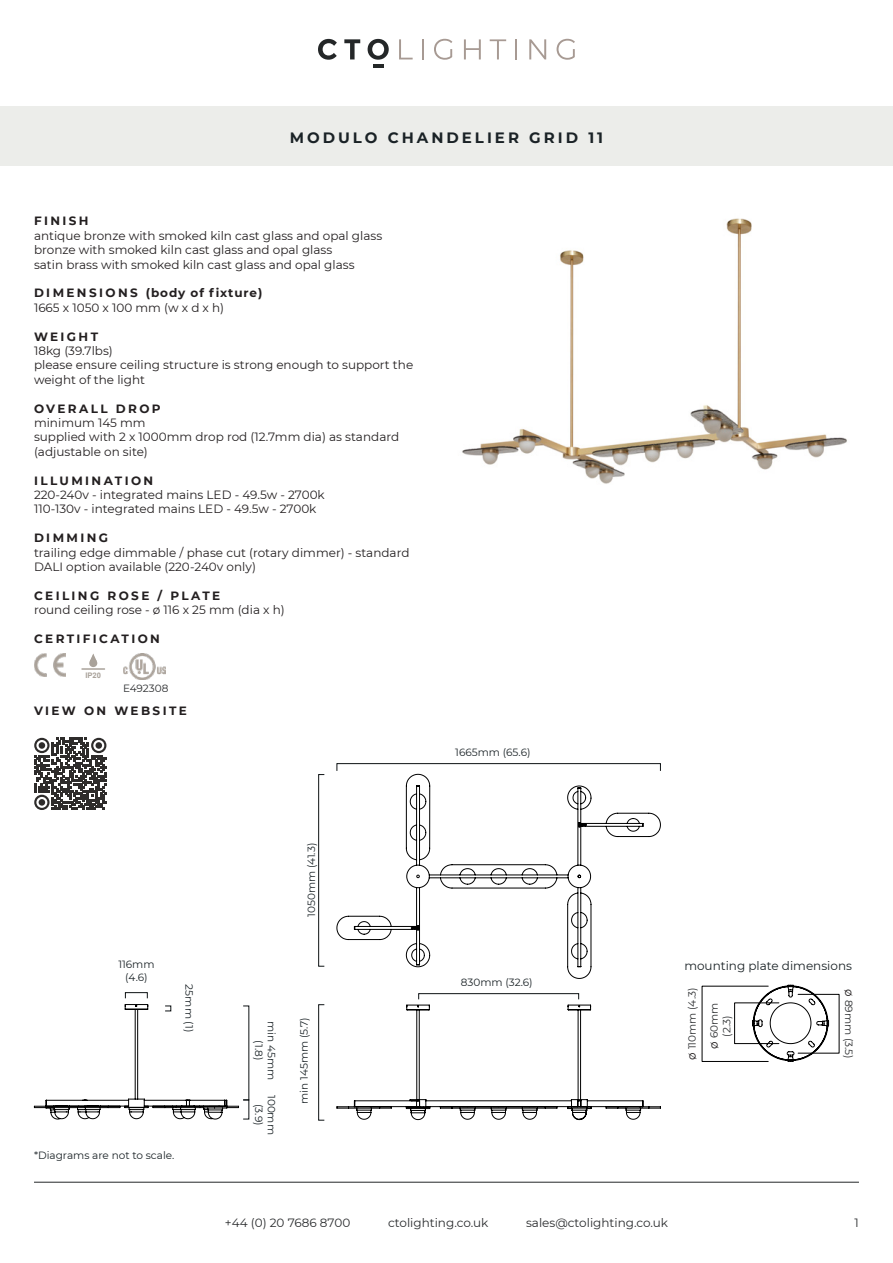
<style>
.page{position:relative;width:893px;height:1263px;background:#fff}
.page>*{position:absolute;margin:0;border:0;box-sizing:border-box;transform-origin:0 0}
.t1{font:700 15px "Montserrat";letter-spacing:.2em;color:#1a2226}
.t2{font:12px/14.4px "Montserrat";color:#231f20}
.t3{font:700 12px "Montserrat";letter-spacing:.2em;color:#231f20}
.t4{font:12px "Montserrat";color:#2a2c2e}
.t5{font:700 12px "Montserrat";letter-spacing:.155em;color:#231f20}
.t6{font:12px "Montserrat";color:#1a2226}
.t7{font:10.5px/12.6px "Montserrat";color:#1a2226;text-align:center}
.t8{font:10.5px/21.9px "Montserrat";color:#2a2c2e;text-align:center}
.t9{font:700 7.65px "Arial";color:#a9a29a}
.s1{font-size:12px;color:#231f20}
</style>
<div class="page">
<hr style="left:34px;top:1182px;width:825px;height:1px;background:#242728">
<hr style="left:373px;top:64px;width:11px;height:4px;background:#242728">
<svg style="left:318px;top:39px;width:19px;height:21px"></svg>
<svg style="left:344px;top:39px;width:16px;height:20px"></svg>
<svg style="left:368px;top:39px;width:21px;height:21px"></svg>
<hr style="left:422px;top:39px;width:2px;height:20px;background:#a79a93">
<svg style="left:434px;top:39px;width:18px;height:21px"></svg>
<svg style="left:464px;top:39px;width:17px;height:20px"></svg>
<svg style="left:490px;top:39px;width:16px;height:20px"></svg>
<hr style="left:515px;top:39px;width:2px;height:20px;background:#a79a93">
<svg style="left:529px;top:39px;width:17px;height:20px"></svg>
<svg style="left:557px;top:39px;width:18px;height:21px"></svg>
<svg style="left:399px;top:39px;width:14px;height:20px"></svg>
<div style="left:0;top:106px;width:893px;height:60px;background:#ecedea"></div>
<img style="left:462px;top:218px;width:385px;height:266px">
<img style="left:34px;top:654px;width:32px;height:22px">
<div style="left:89px;top:659px;width:8px;height:8px;background:#a9a29a;border-radius:50%"></div>
<svg style="left:90px;top:654px;width:7px;height:7px"></svg>
<hr style="left:81px;top:668px;width:24px;height:2px;background:#a9a29a">
<img style="left:124px;top:654px;width:42px;height:25px">
<div style="left:734px;top:1002px;width:45px;height:42px;border:1px solid #000"></div>
<svg style="left:752px;top:985px;width:77px;height:77px"></svg>
<div style="left:318px;top:774px;width:7px;height:192px;border:1px solid #0d1214"></div>
<div style="left:318px;top:1004px;width:7px;height:116px;border:1px solid #0d1214"></div>
<div style="left:337px;top:763px;width:324px;height:8px;border:1px solid #0d1214"></div>
<svg style="left:336px;top:1004px;width:325px;height:116px"></svg>
<svg style="left:336px;top:773px;width:325px;height:206px"></svg>
<svg style="left:34px;top:1004px;width:205px;height:116px"></svg>
<div style="left:125px;top:992px;width:23px;height:7px;border:1px solid #0d1214"></div>
<div style="left:418px;top:993px;width:161px;height:7px;border:1px solid #0d1214"></div>
<svg style="left:34px;top:738px;width:73px;height:72px"></svg>
<div style="left:39px;top:742px;width:6px;height:7px;background:#2e2c2b;border-radius:50%"></div>
<div style="left:96px;top:742px;width:6px;height:7px;background:#2e2c2b;border-radius:50%"></div>
<div style="left:39px;top:799px;width:6px;height:7px;background:#2e2c2b;border-radius:50%"></div>
<p class="t1" style="left:290px;top:127px;width:315px">MODULO CHANDELIER GRID 11</p>
<p class="t3" style="left:34px;top:212px;width:56px">FINISH</p>
<p class="t2" style="left:34px;top:228px;width:350px">antique bronze with smoked kiln cast glass and opal glass bronze with smoked kiln cast glass and opal glass<br>satin brass with smoked kiln cast glass and opal glass</p>
<p class="t5" style="left:34px;top:284px;width:230px">DIMENSIONS (body of fixture)</p>
<p class="t2" style="left:34px;top:300px;width:192px">1665 x 1050 x 100 mm (w x d x h)</p>
<p class="t3" style="left:34px;top:328px;width:66px">WEIGHT</p>
<p class="t2" style="left:34px;top:343px;width:381px">18kg (39.7lbs)<br>please ensure ceiling structure is strong enough to support the weight of the light</p>
<p class="t3" style="left:34px;top:400px;width:128px">OVERALL DROP</p>
<p class="t2" style="left:34px;top:415px;width:367px">minimum 145 mm<br>supplied with 2 x 1000mm drop rod (12.7mm dia) as standard (adjustable on site)</p>
<p class="t3" style="left:34px;top:472px;width:121px">ILLUMINATION</p>
<p class="t2" style="left:34px;top:487px;width:292px">220-240v - integrated mains LED - 49.5w - 2700k<br>110-130v - integrated mains LED - 49.5w - 2700k</p>
<p class="t3" style="left:34px;top:529px;width:76px">DIMMING</p>
<p class="t2" style="left:34px;top:545px;width:377px">trailing edge dimmable / phase cut (rotary dimmer) - standard<br>DALI option available (220-240v only)</p>
<p class="t3" style="left:34px;top:587px;width:188px">CEILING ROSE / PLATE</p>
<p class="t2" style="left:34px;top:602px;width:252px">round ceiling rose - ø 116 x 25 mm (dia x h)</p>
<p class="t3" style="left:34px;top:630px;width:127px">CERTIFICATION</p>
<p class="t9" style="left:85px;top:670px;width:17px">IP20</p>
<p class="t8" style="left:123px;top:677px;width:47px">E492308</p>
<p class="t3" style="left:34px;top:702px;width:154px">VIEW ON WEBSITE</p>
<p class="t7" style="left:455px;top:746px;width:77px">1665mm (65.6)</p>
<p class="t7" style="left:118px;top:958px;width:38px">116mm (4.6)</p>
<p class="t7" style="left:196px;top:984px;width:49px;rotate:90deg">25mm (1)</p>
<p class="t7" style="left:34px;top:1148px;width:142px">*Diagrams are not to scale.</p>
<p class="t7" style="left:305px;top:917px;width:76px;rotate:-90deg">1050mm (41.3)</p>
<p class="t7" style="left:278px;top:1021px;width:60px;rotate:90deg">min 45mm (1.8)</p>
<p class="t7" style="left:278px;top:1095px;width:41px;rotate:90deg">100mm (3.9)</p>
<p class="t7" style="left:297px;top:1104px;width:88px;rotate:-90deg">min 145mm (5.7)</p>
<p class="t7" style="left:461px;top:976px;width:73px">830mm (32.6)</p>
<p class="t6" style="left:684px;top:957px;width:169px">mounting plate dimensions</p>
<p class="t8" style="left:681px;top:1060px;width:74px;rotate:-90deg"><span class="s1">ø</span> 110mm (4.3) <span class="s1">ø</span> 60mm</p>
<p class="t8" style="left:860px;top:989px;width:71px;rotate:90deg"><span class="s1">ø</span> 89mm (3.5)</p>
<p class="t8" style="left:715px;top:1036px;width:23px;rotate:-90deg">(2.3)</p>
<p class="t4" style="left:225px;top:1214px;width:127px">+44 (0) 20 7686 8700</p>
<p class="t4" style="left:388px;top:1214px;width:102px">ctolighting.co.uk</p>
<p class="t4" style="left:526px;top:1214px;width:143px">sales@ctolighting.co.uk</p>
<p class="t4" style="left:855px;top:1214px;width:6px">1</p>
</div>
